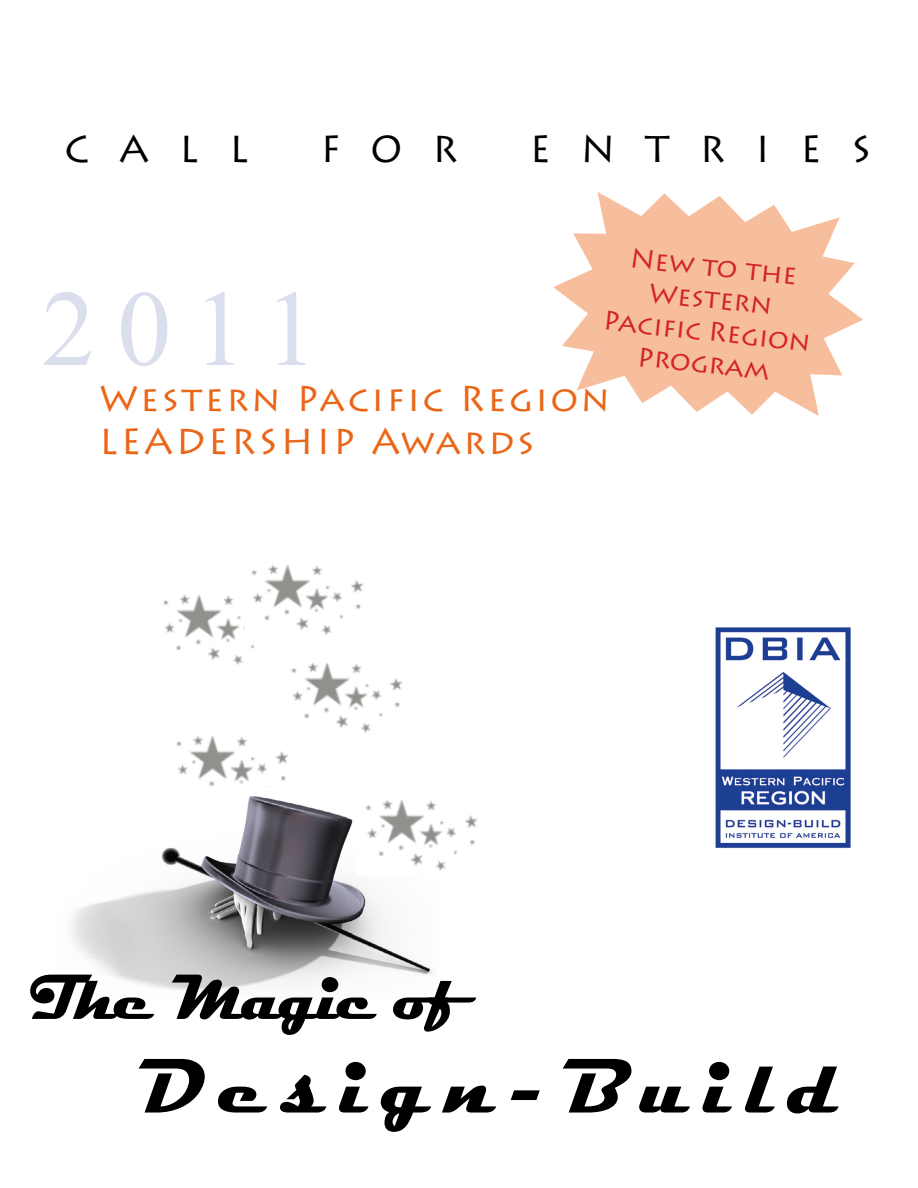
<style>
.page{position:relative;width:918px;height:1188px;background:#fff}
.page>*{position:absolute;margin:0;border:0;box-sizing:border-box;transform-origin:0 0}
.t1{font:108px "Times New Roman";color:#dadeed}
.t2{font:700 78px "Magneto";letter-spacing:.17em;color:#000}
.t3{font:700 64.5px "Magneto";letter-spacing:-.05em;color:#000}
.t4{font:37.5px "Lithos Pro";letter-spacing:.8em;color:#000}
.t5{font:36px/43.2px "Lithos Pro";letter-spacing:.075em;color:#eb6516}
.t6{font:27px/32.4px "Lithos Pro";color:#d2232a;text-align:center}
</style>
<div class="page">
<img style="left:176px;top:735px;width:112px;height:52px">
<img style="left:163px;top:594px;width:92px;height:71px">
<img style="left:285px;top:662px;width:118px;height:74px">
<img style="left:70px;top:796px;width:363px;height:194px">
<img style="left:245px;top:564px;width:119px;height:75px">
<img style="left:357px;top:796px;width:120px;height:79px">
<img style="left:715px;top:627px;width:136px;height:221px">
<p class="t4" style="left:65px;top:128px;width:186px">CALL</p>
<p class="t4" style="left:321px;top:128px;width:139px">FOR</p>
<p class="t4" style="left:529px;top:128px;width:344px">ENTRIES</p>
<h1 class="t1" style="left:42px;top:256px;width:278px">2011</h1>
<p class="t6" style="left:612px;top:240px;width:209px;rotate:6deg">New to the<br>Western<br>Pacific Region<br>Program</p>
<p class="t5" style="left:99px;top:377px;width:512px">Western Pacific Region<br>LEADERSHIP Awards</p>
<h3 class="t3" style="left:30px;top:960px;width:433px">The Magic of</h3>
<h2 class="t2" style="left:138px;top:1042px;width:702px">Design-Build</h2>
</div>
